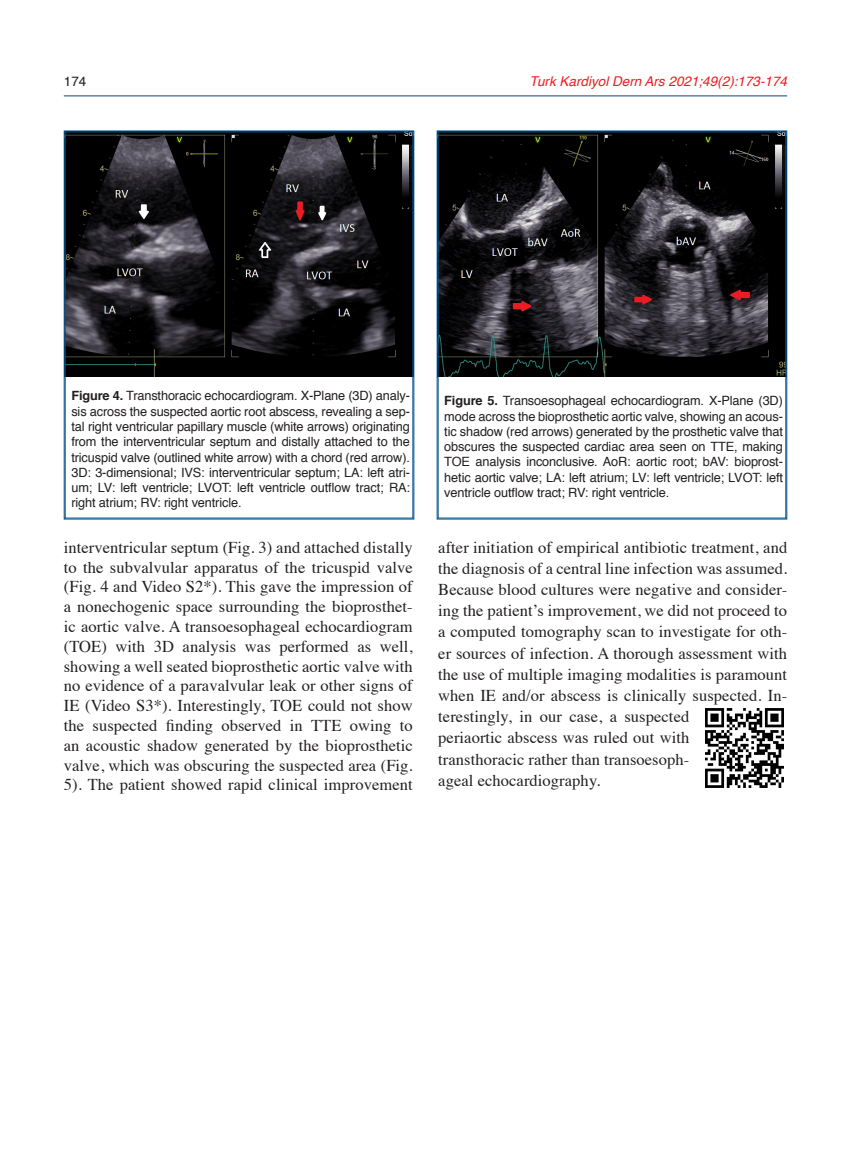
<style>
.page{position:relative;width:851px;height:1170px;background:#fff}
.page>*{position:absolute;margin:0;border:0;box-sizing:border-box;transform-origin:0 0}
.t1{font:16.5px/19.8px "Times";letter-spacing:.005em;color:#231f20;text-align:justify}
.t2{font:italic 13.5px "Helvetica";color:#ee1d23}
.t3{font:13.5px "Helvetica";color:#231f20}
.t4{font:12.75px/15.3px "Helvetica";letter-spacing:-.01em;color:#231f20;text-align:justify}
.s1{font-weight:700}
</style>
<div class="page">
<svg style="left:436px;top:130px;width:351px;height:390px"></svg>
<svg style="left:63px;top:130px;width:351px;height:390px"></svg>
<div style="left:65px;top:132px;width:348px;height:386px;border:1px solid #01518b"></div>
<img style="left:705px;top:708px;width:79px;height:80px">
<hr style="left:64px;top:96px;width:723px;height:1px;background:#01518b">
<p class="t3" style="left:64px;top:71px;width:24px">174</p>
<p class="t2" style="left:529px;top:71px;width:259px">Turk Kardiyol Dern Ars 2021;49(2):173-174</p>
<p class="t4" style="left:71px;top:388px;width:340px"><span class="s1">Figure 4.</span> Transthoracic echocardiogram. X-Plane (3D) analy&shy;sis across the suspected aortic root abscess, revealing a sep&shy;tal right ventricular papillary muscle (white arrows) originating from the interventricular septum and distally attached to the tricuspid valve (outlined white arrow) with a chord (red arrow).<br>3D: 3-dimensional; IVS: interventricular septum; LA: left atri&shy;um; LV: left ventricle; LVOT: left ventricle outflow tract; RA: right atrium; RV: right ventricle.</p>
<p class="t4" style="left:444px;top:393px;width:340px"><span class="s1">Figure 5.</span> Transoesophageal echocardiogram. X-Plane (3D) mode across the bioprosthetic aortic valve, showing an acous&shy;tic shadow (red arrows) generated by the prosthetic valve that obscures the suspected cardiac area seen on TTE, making TOE analysis inconclusive. AoR: aortic root; bAV: bioprost&shy;hetic aortic valve; LA: left atrium; LV: left ventricle; LVOT: left ventricle outflow tract; RV: right ventricle.</p>
<p class="t1" style="left:64px;top:536px;width:350px">interventricular septum (Fig. 3) and attached distally to the subvalvular apparatus of the tricuspid valve (Fig. 4 and Video S2*). This gave the impression of a nonechogenic space surrounding the bioprosthet&shy;ic aortic valve. A transoesophageal echocardiogram (TOE) with 3D analysis was performed as well, showing a well seated bioprosthetic aortic valve with no evidence of a paravalvular leak or other signs of IE (Video S3*). Interestingly, TOE could not show the suspected finding observed in TTE owing to an acoustic shadow generated by the bioprosthetic valve, which was obscuring the suspected area (Fig.<br>5). The patient showed rapid clinical improvement</p>
<p class="t1" style="left:438px;top:535px;width:350px;line-height:21.1px;text-align:left">after initiation of empirical antibiotic treatment, and the diagnosis of a central line infection was assumed.<br>Because blood cultures were negative and consider&shy;ing the patient’s improvement, we did not proceed to a computed tomography scan to investigate for oth&shy;er sources of infection. A thorough assessment with the use of multiple imaging modalities is paramount when IE and/or abscess is clinically suspected. In&shy;terestingly, in our case, a suspected<br>periaortic abscess was ruled out with<br>transthoracic rather than transoesoph-<br>ageal echocardiography.</p>
</div>
